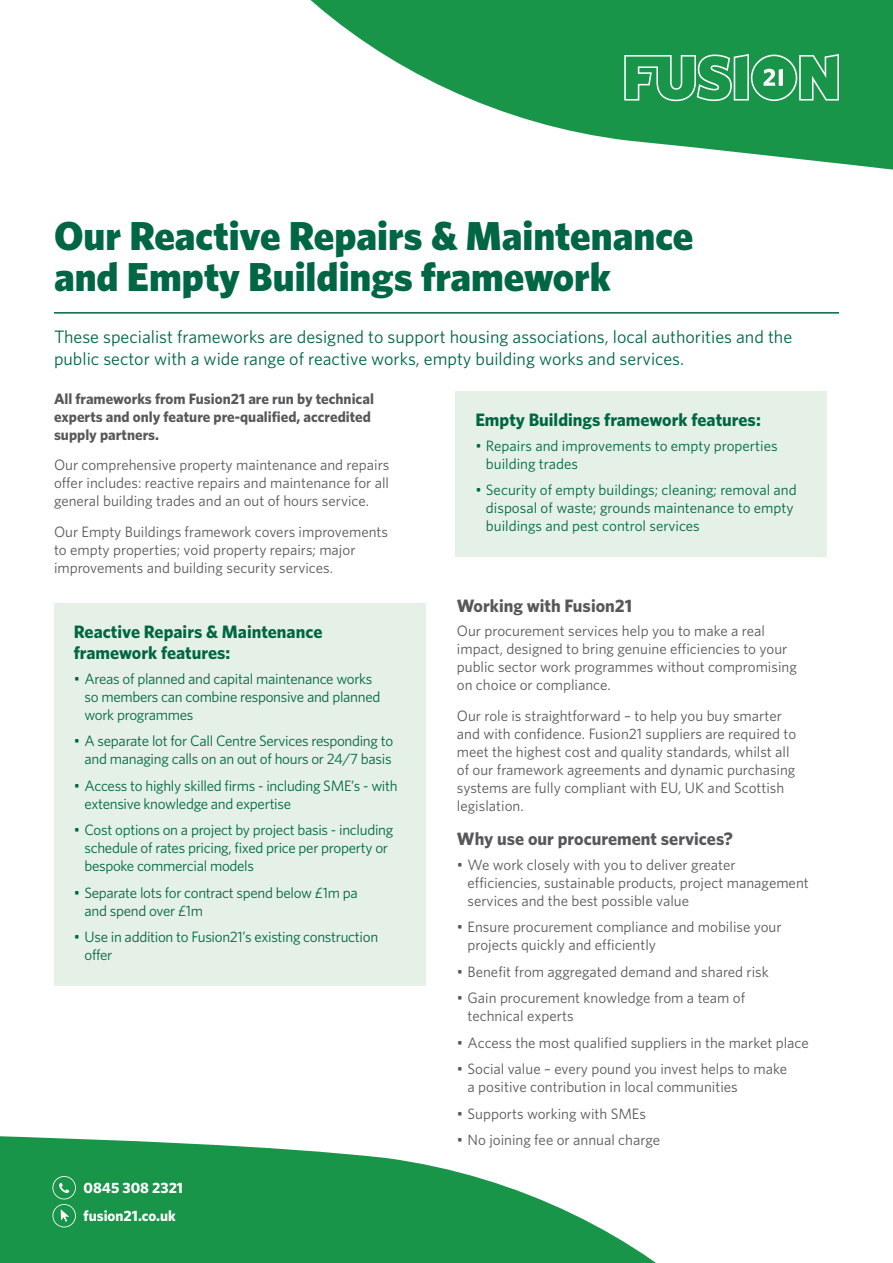
<style>
.page{position:relative;width:893px;height:1263px;background:#fff}
.page>*{position:absolute;margin:0;border:0;box-sizing:border-box;transform-origin:0 0}
.t1{font:900 40.5px/40.5px "Whitney HTF";color:#064}
.t2{font:18px/21.6px "Whitney HTF";color:#064}
.t3{font:700 18px/21.6px "Whitney HTF";color:#064}
.t4{font:700 18px "Whitney HTF";color:#57585a}
.t5{font:15px/18px "Whitney HTF";color:#57585a}
.t6{font:15px/18px "Whitney HTF";letter-spacing:-.02em;color:#064}
.t7{font:15px/18px "Whitney HTF";color:#064}
.t8{font:700 15px/18px "Whitney HTF";color:#57585a}
.t9{font:700 15px "Whitney HTF";color:#fff}
</style>
<div class="page">
<svg style="left:310px;top:0;width:583px;height:170px;fill:#19954a"></svg>
<svg style="left:0;top:1136px;width:656px;height:127px;fill:#19954a"></svg>
<svg style="left:624px;top:54px;width:215px;height:47px"></svg>
<hr style="left:54px;top:312px;width:785px;height:2px;background:#064">
<div style="left:54px;top:603px;width:371px;height:382px;background:#e5f1e6"></div>
<div style="left:455px;top:391px;width:372px;height:166px;background:#e5f1e6"></div>
<svg style="left:52px;top:1176px;width:24px;height:51px"></svg>
<h1 class="t1" style="left:54px;top:215px;width:641px">Our Reactive Repairs &amp; Maintenance and Empty Buildings framework</h1>
<p class="t2" style="left:54px;top:326px;width:740px">These specialist frameworks are designed to support housing associations, local authorities and the public sector with a wide range of reactive works, empty building works and services.</p>
<p class="t8" style="left:54px;top:389px;width:321px">All frameworks from Fusion21 are run by technical experts and only feature pre-qualified, accredited supply partners.</p>
<p class="t5" style="left:54px;top:456px;width:337px;text-align:justify">Our comprehensive property maintenance and repairs offer includes: reactive repairs and maintenance for all general building trades and an out of hours service.</p>
<p class="t5" style="left:54px;top:523px;width:336px">Our Empty Buildings framework covers improvements to empty properties; void property repairs; major improvements and building security services.</p>
<p class="t3" style="left:74px;top:620px;width:250px">Reactive Repairs &amp; Maintenance framework features:</p>
<p class="t6" style="left:84px;top:669px;width:297px;text-indent:-11px">• Areas of planned and capital maintenance works so members can combine responsive and planned work programmes</p>
<p class="t6" style="left:74px;top:732px;width:321px;text-align:center">• A separate lot for Call Centre Services responding to and managing calls on an out of hours or 24/7 basis</p>
<p class="t6" style="left:84px;top:776px;width:315px;text-indent:-11px">• Access to highly skilled firms - including SME’s - with extensive knowledge and expertise</p>
<p class="t6" style="left:84px;top:821px;width:310px;text-indent:-11px">• Cost options on a project by project basis - including schedule of rates pricing, fixed price per property or bespoke commercial models</p>
<p class="t6" style="left:84px;top:883px;width:275px;text-indent:-11px">• Separate lots for contract spend below £1m pa and spend over £1m</p>
<p class="t6" style="left:84px;top:928px;width:295px;text-indent:-11px">• Use in addition to Fusion21’s existing construction offer</p>
<p class="t9" style="left:84px;top:1179px;width:101px">0845 308 2321</p>
<p class="t9" style="left:84px;top:1206px;width:94px">fusion21.co.uk</p>
<p class="t3" style="left:475px;top:409px;width:287px">Empty Buildings framework features:</p>
<p class="t7" style="left:486px;top:436px;width:293px;text-indent:-11px">• Repairs and improvements to empty properties building trades</p>
<p class="t7" style="left:486px;top:481px;width:312px;text-indent:-11px">• Security of empty buildings; cleaning; removal and disposal of waste; grounds maintenance to empty buildings and pest control services</p>
<p class="t4" style="left:457px;top:595px;width:177px">Working with Fusion21</p>
<p class="t5" style="left:457px;top:622px;width:341px">Our procurement services help you to make a real impact, designed to bring genuine efficiencies to your public sector work programmes without compromising on choice or compliance.</p>
<p class="t5" style="left:457px;top:706px;width:341px">Our role is straightforward – to help you buy smarter and with confidence. Fusion21 suppliers are required to meet the highest cost and quality standards, whilst all of our framework agreements and dynamic purchasing systems are fully compliant with EU, UK and Scottish legislation.</p>
<p class="t4" style="left:457px;top:828px;width:277px">Why use our procurement services?</p>
<p class="t5" style="left:468px;top:855px;width:343px;text-indent:-11px">• We work closely with you to deliver greater efficiencies, sustainable products, project management services and the best possible value</p>
<p class="t5" style="left:468px;top:918px;width:316px;text-indent:-11px">• Ensure procurement compliance and mobilise your projects quickly and efficiently</p>
<p class="t5" style="left:457px;top:962px;width:313px">• Benefit from aggregated demand and shared risk</p>
<p class="t5" style="left:468px;top:989px;width:279px;text-indent:-11px">• Gain procurement knowledge from a team of technical experts</p>
<p class="t5" style="left:457px;top:1033px;width:353px">• Access the most qualified suppliers in the market place</p>
<p class="t5" style="left:468px;top:1060px;width:321px;text-indent:-11px">• Social value – every pound you invest helps to make a positive contribution in local communities</p>
<p class="t5" style="left:457px;top:1104px;width:191px">• Supports working with SMEs</p>
<p class="t5" style="left:457px;top:1131px;width:205px">• No joining fee or annual charge</p>
</div>
